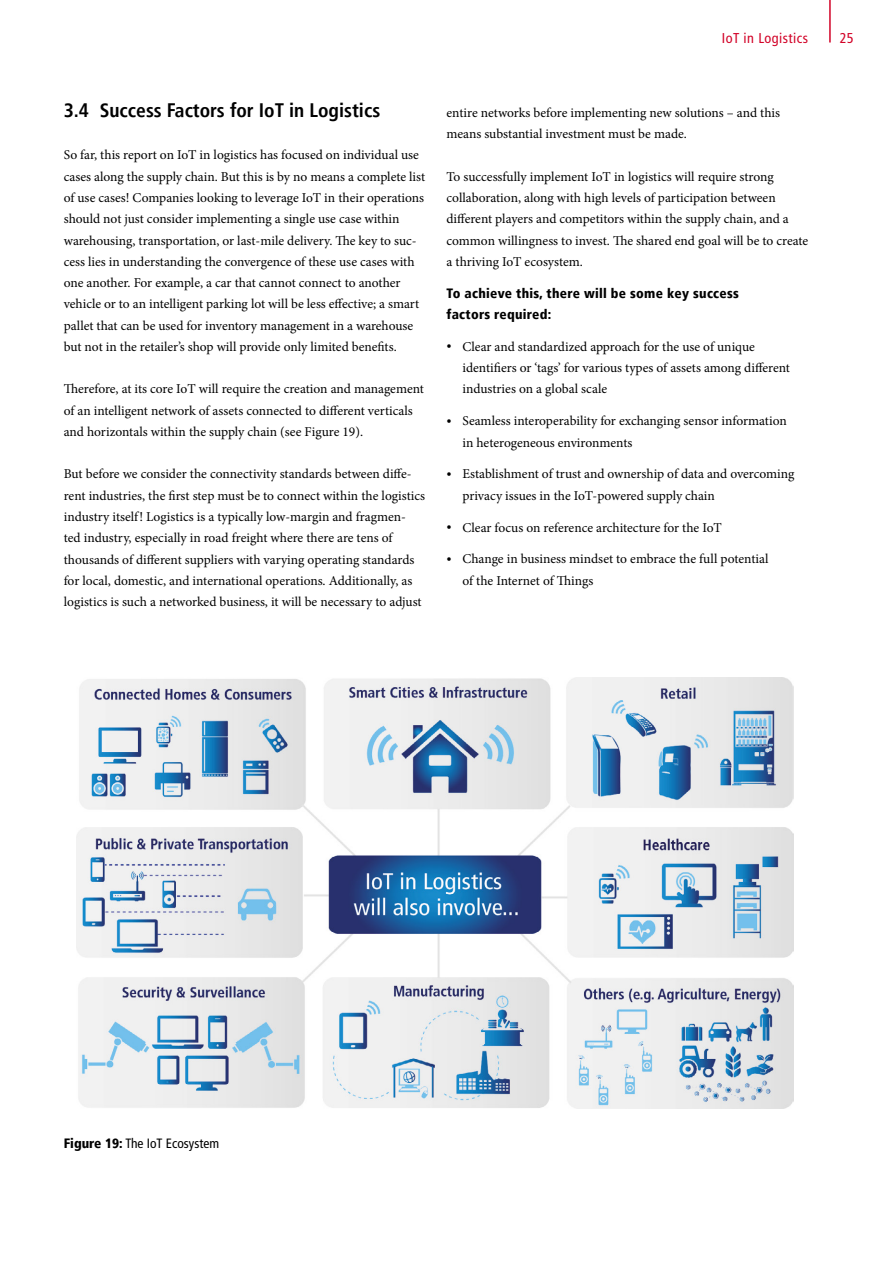
<style>
.page{position:relative;width:893px;height:1263px;background:#fff}
.page>*{position:absolute;margin:0;border:0;box-sizing:border-box;transform-origin:0 0}
.t1{font:700 condensed 19.5px "Frutiger LT";color:#000}
.t2{font:condensed 14.25px "Frutiger LT";letter-spacing:.03em;color:#d20328}
.t3{font:13.5px/21.3px "Minion Pro";color:#000}
.t4{font:900 condensed 13.5px/21.3px "Frutiger LT";letter-spacing:.02em;color:#000}
.t5{font:condensed 13.5px "Frutiger LT";color:#000}
.s1{font-weight:900}
</style>
<div class="page">
<img style="left:77px;top:677px;width:717px;height:431px">
<hr style="left:829px;top:0;width:2px;height:43px;background:#d20328">
<p class="t2" style="left:722px;top:29px;width:88px">IoT in Logistics</p>
<p class="t2" style="left:840px;top:29px;width:15px">25</p>
<h1 class="t1" style="left:64px;top:99px;width:318px">3.4 Success Factors for IoT in Logistics</h1>
<p class="t3" style="left:64px;top:145px;width:363px">So far, this report on IoT in logistics has focused on individual use cases along the supply chain. But this is by no means a complete list of use cases! Companies looking to leverage IoT in their operations should not just consider implementing a single use case within warehousing, transportation, or last-mile delivery. The key to suc&shy;cess lies in understanding the convergence of these use cases with one another. For example, a car that cannot connect to another vehicle or to an intelligent parking lot will be less effective; a smart pallet that can be used for inventory management in a warehouse but not in the retailer’s shop will provide only limited benefits.</p>
<p class="t3" style="left:64px;top:378px;width:362px">Therefore, at its core IoT will require the creation and management of an intelligent network of assets connected to different verticals and horizontals within the supply chain (see Figure 19).</p>
<p class="t3" style="left:64px;top:463px;width:363px">But before we consider the connectivity standards between diffe&shy;rent industries, the first step must be to connect within the logistics industry itself! Logistics is a typically low-margin and fragmen&shy;ted industry, especially in road freight where there are tens of thousands of different suppliers with varying operating standards for local, domestic, and international operations. Additionally, as logistics is such a networked business, it will be necessary to adjust</p>
<p class="t3" style="left:446px;top:102px;width:335px">entire networks before implementing new solutions – and this means substantial investment must be made.</p>
<p class="t3" style="left:446px;top:166px;width:363px">To successfully implement IoT in logistics will require strong collaboration, along with high levels of participation between different players and competitors within the supply chain, and a common willingness to invest. The shared end goal will be to create a thriving IoT ecosystem.</p>
<p class="t4" style="left:446px;top:282px;width:294px">To achieve this, there will be some key success factors required:</p>
<p class="t3" style="left:462px;top:336px;width:329px;text-indent:-16px">• Clear and standardized approach for the use of unique identifiers or ‘tags’ for various types of assets among different industries on a global scale</p>
<p class="t3" style="left:462px;top:410px;width:326px;text-indent:-16px">• Seamless interoperability for exchanging sensor information in heterogeneous environments</p>
<p class="t3" style="left:462px;top:463px;width:334px;text-indent:-16px">• Establishment of trust and ownership of data and overcoming privacy issues in the IoT-powered supply chain</p>
<p class="t3" style="left:446px;top:517px;width:277px">• Clear focus on reference architecture for the IoT</p>
<p class="t3" style="left:462px;top:549px;width:308px;text-indent:-16px">• Change in business mindset to embrace the full potential of the Internet of Things</p>
<p class="t5" style="left:64px;top:1136px;width:157px"><span class="s1">Figure 19:</span> The IoT Ecosystem</p>
</div>
